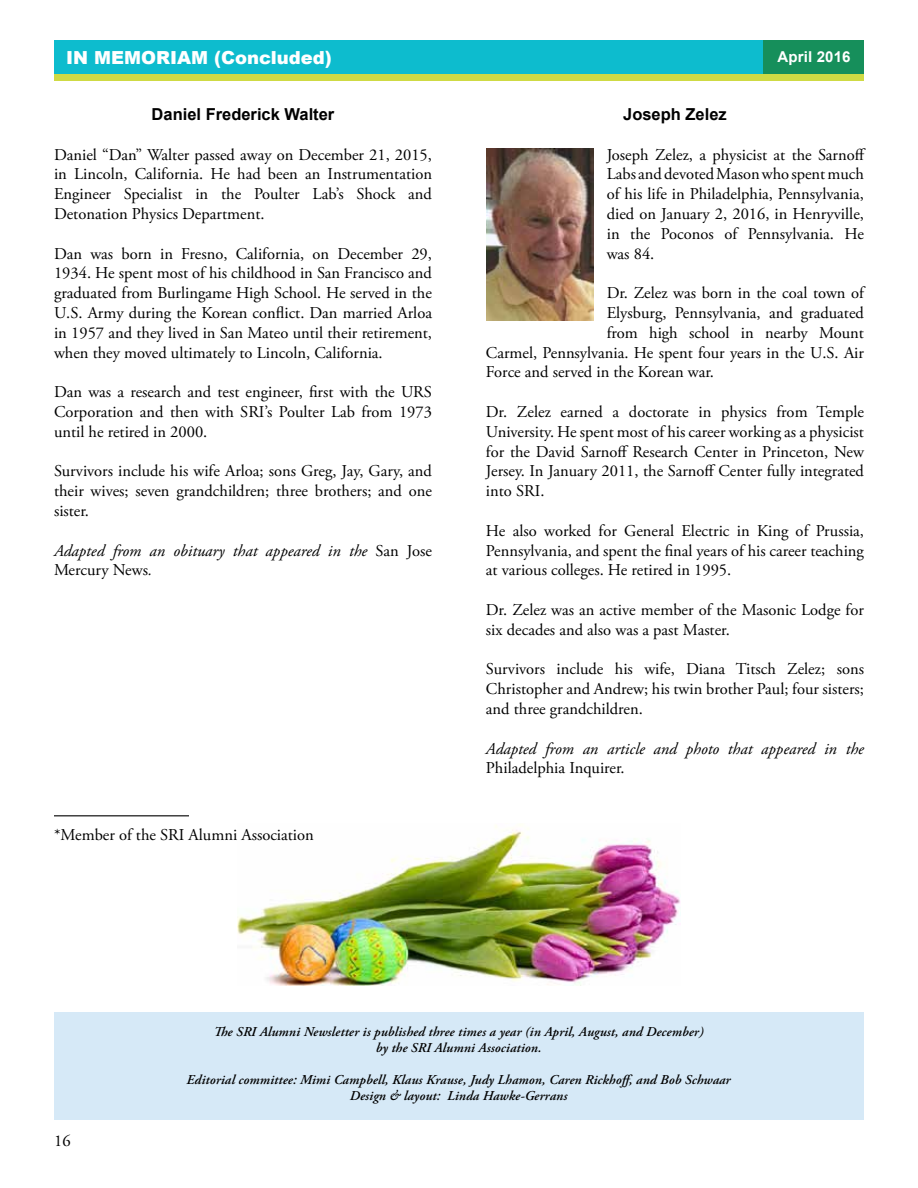
<style>
.page{position:relative;width:918px;height:1188px;background:#fff}
.page>*{position:absolute;margin:0;border:0;box-sizing:border-box;transform-origin:0 0}
.t1{font:900 18px "Arial";color:#fff}
.t2{font:16.5px/19.8px "Adobe Garamond Pro";color:#000;text-align:justify}
.t3{font:italic 16.5px/19.8px "Adobe Garamond Pro";color:#000}
.t4{font:700 16.5px "Arial";color:#000}
.t5{font:700 15px "Arial";letter-spacing:.01em;color:#fff}
.t6{font:italic 600 13.5px/16.2px "Adobe Garamond Pro";letter-spacing:.01em;color:#000;text-align:center}
.s1{font-style:normal}
</style>
<div class="page">
<div style="left:54px;top:68px;width:810px;height:13px;background:#cfda44"></div>
<div style="left:54px;top:40px;width:810px;height:34px;background:#0dbcce"></div>
<div style="left:764px;top:40px;width:100px;height:34px;background:#168f5b"></div>
<img style="left:238px;top:824px;width:442px;height:162px">
<hr style="left:54px;top:815px;width:135px;height:1px;background:#000">
<div style="left:54px;top:1012px;width:810px;height:108px;background:#d6e9f7"></div>
<img style="left:486px;top:148px;width:107px;height:173px">
<p class="t1" style="left:66px;top:45px;width:267px">IN MEMORIAM (Concluded)</p>
<p class="t4" style="left:152px;top:103px;width:184px">Daniel Frederick Walter</p>
<p class="t2" style="left:54px;top:145px;width:380px">Daniel “Dan” Walter passed away on December 21, 2015, in Lincoln, California. He had been an Instrumentation Engineer Specialist in the Poulter Lab’s Shock and Detonation Physics Department.</p>
<p class="t2" style="left:54px;top:244px;width:380px">Dan was born in Fresno, California, on December 29, 1934. He spent most of his childhood in San Francisco and graduated from Burlingame High School. He served in the U.S. Army during the Korean conflict. Dan married Arloa in 1957 and they lived in San Mateo until their retirement, when they moved ultimately to Lincoln, California.</p>
<p class="t2" style="left:54px;top:383px;width:380px">Dan was a research and test engineer, first with the URS Corporation and then with SRI’s Poulter Lab from 1973 until he retired in 2000.</p>
<p class="t2" style="left:54px;top:462px;width:380px">Survivors include his wife Arloa; sons Greg, Jay, Gary, and their wives; seven grandchildren; three brothers; and one sister.</p>
<p class="t3" style="left:54px;top:541px;width:380px">Adapted from an obituary that appeared in the <span class="s1">San Jose<br>Mercury News</span>.</p>
<p class="t2" style="left:54px;top:825px;width:261px">*Member of the SRI Alumni Association</p>
<p class="t5" style="left:778px;top:47px;width:75px">April 2016</p>
<p class="t4" style="left:623px;top:103px;width:105px">Joseph Zelez</p>
<p class="t2" style="left:607px;top:145px;width:261px">Joseph Zelez, a physicist at the Sarnoff Labs and devoted Mason who spent much of his life in Philadelphia, Pennsylvania, died on January 2, 2016, in Henryville, in the Poconos of Pennsylvania. He was 84.</p>
<p class="t2" style="left:607px;top:284px;width:259px">Dr. Zelez was born in the coal town of</p>
<p class="t2" style="left:607px;top:303px;width:259px">Elysburg, Pennsylvania, and graduated</p>
<p class="t2" style="left:607px;top:323px;width:259px">from high school in nearby Mount</p>
<p class="t2" style="left:486px;top:343px;width:380px">Carmel, Pennsylvania. He spent four years in the U.S. Air</p>
<p class="t2" style="left:486px;top:363px;width:230px">Force and served in the Korean war.</p>
<p class="t2" style="left:486px;top:402px;width:380px">Dr. Zelez earned a doctorate in physics from Temple University. He spent most of his career working as a physicist for the David Sarnoff Research Center in Princeton, New Jersey. In January 2011, the Sarnoff Center fully integrated into SRI.</p>
<p class="t2" style="left:486px;top:521px;width:380px">He also worked for General Electric in King of Prussia, Pennsylvania, and spent the final years of his career teaching at various colleges. He retired in 1995.</p>
<p class="t2" style="left:486px;top:600px;width:379px">Dr. Zelez was an active member of the Masonic Lodge for six decades and also was a past Master.</p>
<p class="t2" style="left:486px;top:660px;width:380px">Survivors include his wife, Diana Titsch Zelez; sons Christopher and Andrew; his twin brother Paul; four sisters; and three grandchildren.</p>
<p class="t3" style="left:486px;top:739px;width:379px">Adapted from an article and photo that appeared in the</p>
<p class="t2" style="left:486px;top:759px;width:140px">Philadelphia Inquirer.</p>
<p class="t2" style="left:54px;top:1131px;width:18px">16</p>
<p class="t6" style="left:214px;top:1024px;width:491px">The SRI Alumni Newsletter is published three times a year (in April, August, and December) by the SRI Alumni Association.</p>
<p class="t6" style="left:187px;top:1072px;width:546px">Editorial committee: Mimi Campbell, Klaus Krause, Judy Lhamon, Caren Rickhoff, and Bob Schwaar<br>Design &amp; layout: Linda Hawke-Gerrans</p>
</div>
